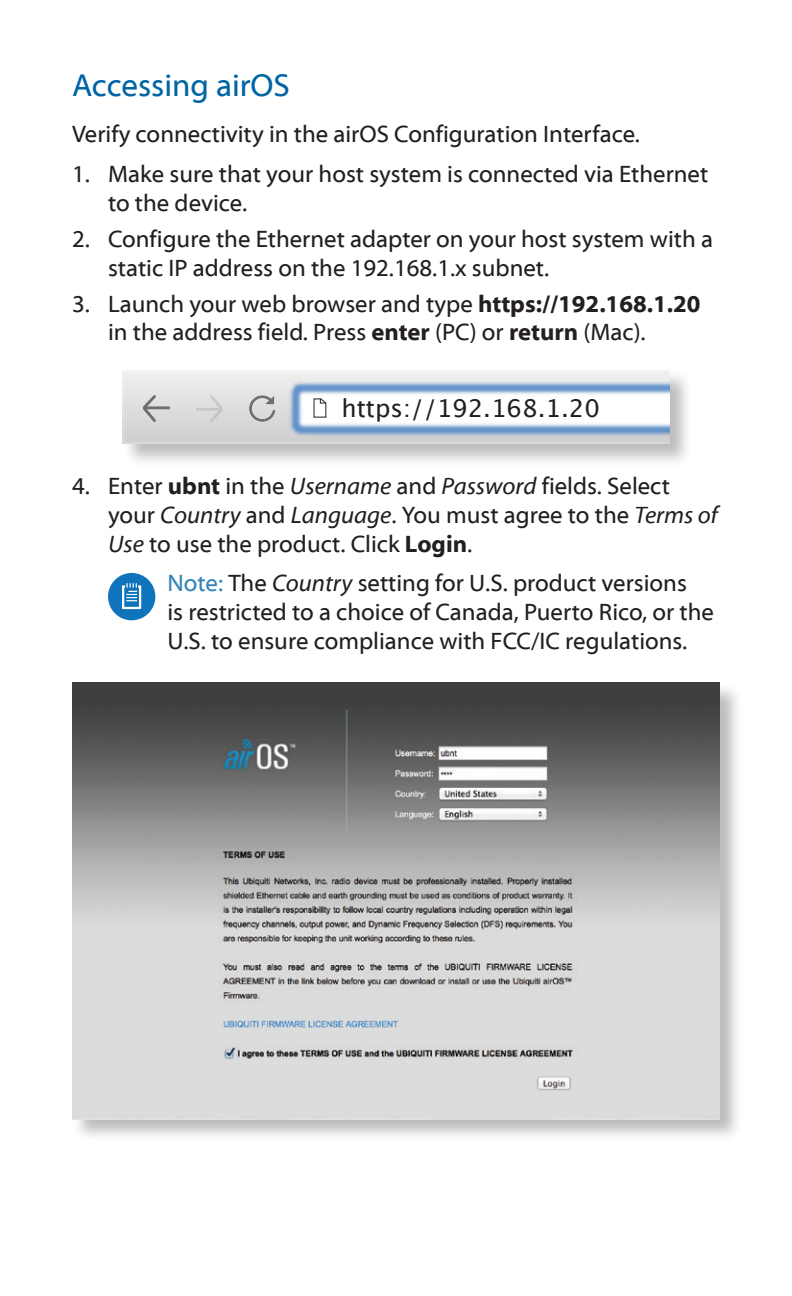
<style>
.page{position:relative;width:792px;height:1296px;background:#fff}
.page>*{position:absolute;margin:0;border:0;box-sizing:border-box;transform-origin:0 0}
.Heading_1{font:32px "Myriad Web Pro";color:#0065a4}
.t1{font:24.4px "Lucida Grande";color:#231f20}
.Note{font:24px/28.8px "Myriad Web Pro";color:#231f20}
.Body{font:24px "Myriad Web Pro";color:#231f20}
.s1{font-weight:700}
.s2{font-style:italic}
.s3{color:#3484ba}
</style>
<div class="page">
<div style="left:123px;top:370px;width:570px;height:97px;background:#231f20;opacity:.3"></div>
<svg style="left:122px;top:370px;width:102px;height:74px;background:#dcdcdc"></svg>
<img style="left:224px;top:370px;width:446px;height:74px">
<svg style="left:108px;top:573px;width:47px;height:47px"></svg>
<div style="left:72px;top:683px;width:671px;height:459px;background:#231f20;opacity:.3"></div>
<img style="left:72px;top:683px;width:648px;height:436px">
<p class="Heading_1" style="left:72px;top:68px;width:220px">Accessing airOS</p>
<p class="Body" style="left:72px;top:121px;width:569px">Verify connectivity in the airOS Configuration Interface.</p>
<p class="Note" style="left:108px;top:160px;width:602px;text-indent:-36px">1. Make sure that your host system is connected via Ethernet to the device.</p>
<p class="Note" style="left:108px;top:225px;width:607px;text-indent:-36px">2. Configure the Ethernet adapter on your host system with a static IP address on the 192.168.1.x subnet.</p>
<p class="Note" style="left:108px;top:290px;width:594px;text-indent:-36px">3. Launch your web browser and type <span class="s1">https://192.168.1.20 </span>in the address field. Press <span class="s1">enter</span> (PC) or <span class="s1">return</span> (Mac).</p>
<p class="t1" style="left:341px;top:394px;width:260px">https://192.168.1.20</p>
<p class="Note" style="left:108px;top:473px;width:611px;text-indent:-36px">4. Enter <span class="s1">ubnt</span> in the <span class="s2">Username</span> and <span class="s2">Password</span> fields. Select your <span class="s2">Country</span> and <span class="s2">Language</span>. You must agree to the <span class="s2">Terms of<br>Use</span> to use the product. Click <span class="s1">Login</span>.</p>
<p class="Note" style="left:167px;top:569px;width:548px"><span class="s3">Note:</span> The <span class="s2">Country</span> setting for U.S. product versions<br>is restricted to a choice of Canada, Puerto Rico, or the<br>U.S. to ensure compliance with FCC/IC regulations.</p>
</div>
